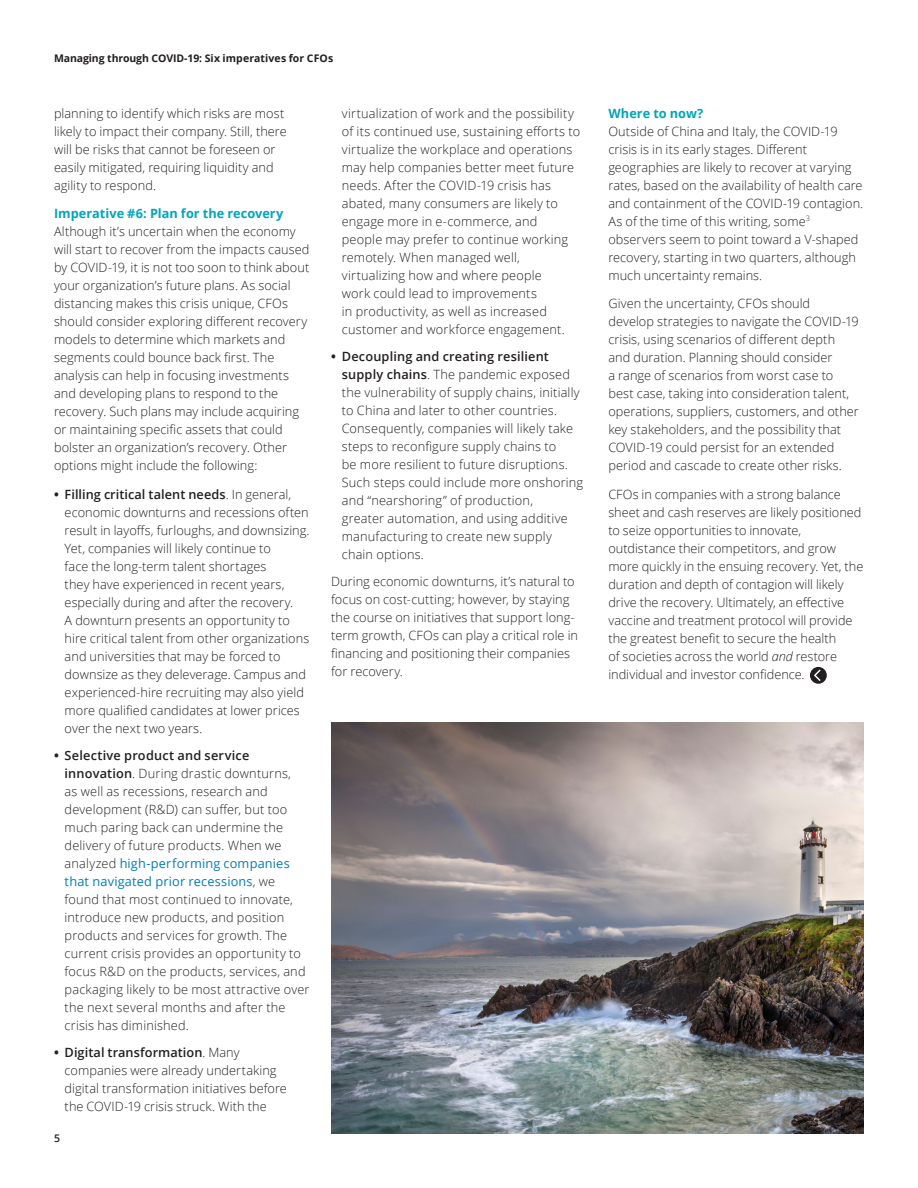
<style>
.page{position:relative;width:918px;height:1188px;background:#fff}
.page>*{position:absolute;margin:0;border:0;box-sizing:border-box;transform-origin:0 0}
.Body_copy__8_5_12pt{font:300 12.75px/18px "Open Sans";letter-spacing:.005em;color:#231f20}
.Subhead_A__8_5_12pt{font:700 12.75px "Open Sans";color:#00a6b9}
.Story_heading_light{font:700 10.5px "Open Sans";letter-spacing:-.01em;color:#231f20}
.Brochure_title___Lef{font:600 10.5px "Open Sans";color:#231f20}
.s1{font-weight:700}
.s2{font-weight:600}
.s3{font-weight:400;color:#007db5}
.s4{font-style:italic}
</style>
<div class="page">
<img style="left:331px;top:722px;width:533px;height:412px">
<svg style="left:810px;top:667px;width:17px;height:17px"></svg>
<svg style="left:813px;top:668px;width:9px;height:14px"></svg>
<p class="Story_heading_light" style="left:54px;top:51px;width:281px">Managing through COVID-19: Six imperatives for CFOs</p>
<p class="Body_copy__8_5_12pt" style="left:54px;top:104px;width:234px">planning to identify which risks are most likely to impact their company. Still, there will be risks that cannot be foreseen or easily mitigated, requiring liquidity and agility to respond.</p>
<p class="Subhead_A__8_5_12pt" style="left:54px;top:205px;width:231px">Imperative #6: Plan for the recovery</p>
<p class="Body_copy__8_5_12pt" style="left:54px;top:222px;width:257px">Although it’s uncertain when the economy will start to recover from the impacts caused by COVID-19, it is not too soon to think about your organization’s future plans. As social distancing makes this crisis unique, CFOs should consider exploring different recovery models to determine which markets and segments could bounce back first. The analysis can help in focusing investments and developing plans to respond to the recovery. Such plans may include acquiring or maintaining specific assets that could bolster an organization’s recovery. Other options might include the following:</p>
<p class="Body_copy__8_5_12pt" style="left:65px;top:485px;width:246px;text-indent:-11px"><span class="s1">•</span> <span class="s2">Filling critical talent needs</span>. In general, economic downturns and recessions often result in layoffs, furloughs, and downsizing.<br>Yet, companies will likely continue to<br>face the long-term talent shortages<br>they have experienced in recent years, especially during and after the recovery.<br>A downturn presents an opportunity to hire critical talent from other organizations and universities that may be forced to downsize as they deleverage. Campus and experienced-hire recruiting may also yield more qualified candidates at lower prices over the next two years.</p>
<p class="Body_copy__8_5_12pt" style="left:65px;top:746px;width:246px;text-indent:-11px"><span class="s1">•</span> <span class="s2">Selective product and service innovation</span>. During drastic downturns,<br>as well as recessions, research and development (R&amp;D) can suffer, but too much paring back can undermine the delivery of future products. When we analyzed <span class="s3">high-performing companies that navigated prior recessions</span>, we found that most continued to innovate, introduce new products, and position products and services for growth. The current crisis provides an opportunity to focus R&amp;D on the products, services, and packaging likely to be most attractive over the next several months and after the crisis has diminished.</p>
<p class="Body_copy__8_5_12pt" style="left:65px;top:1043px;width:224px;text-indent:-11px"><span class="s1">•</span> <span class="s2">Digital transformation</span>. Many companies were already undertaking digital transformation initiatives before the COVID-19 crisis struck. With the</p>
<p class="Brochure_title___Lef" style="left:54px;top:1131px;width:7px">5</p>
<p class="Body_copy__8_5_12pt" style="left:342px;top:104px;width:240px">virtualization of work and the possibility of its continued use, sustaining efforts to virtualize the workplace and operations may help companies better meet future needs. After the COVID-19 crisis has abated, many consumers are likely to engage more in e-commerce, and people may prefer to continue working remotely. When managed well, virtualizing how and where people<br>work could lead to improvements<br>in productivity, as well as increased customer and workforce engagement.</p>
<p class="Body_copy__8_5_12pt" style="left:342px;top:347px;width:243px;text-indent:-11px"><span class="s1">•</span> <span class="s2">Decoupling and creating resilient supply chains</span>. The pandemic exposed the vulnerability of supply chains, initially to China and later to other countries.<br>Consequently, companies will likely take steps to reconfigure supply chains to<br>be more resilient to future disruptions.<br>Such steps could include more onshoring and “nearshoring” of production,<br>greater automation, and using additive manufacturing to create new supply chain options.</p>
<p class="Body_copy__8_5_12pt" style="left:331px;top:572px;width:248px">During economic downturns, it’s natural to focus on cost-cutting; however, by staying the course on initiatives that support long&shy;term growth, CFOs can play a critical role in financing and positioning their companies for recovery.</p>
<p class="Subhead_A__8_5_12pt" style="left:608px;top:104px;width:96px">Where to now?</p>
<p class="Body_copy__8_5_12pt" style="left:608px;top:122px;width:256px">Outside of China and Italy, the COVID-19 crisis is in its early stages. Different geographies are likely to recover at varying rates, based on the availability of health care and containment of the COVID-19 contagion.<br>As of the time of this writing, some<sup>3 </sup>observers seem to point toward a V-shaped recovery, starting in two quarters, although much uncertainty remains.</p>
<p class="Body_copy__8_5_12pt" style="left:608px;top:294px;width:252px">Given the uncertainty, CFOs should develop strategies to navigate the COVID-19 crisis, using scenarios of different depth and duration. Planning should consider<br>a range of scenarios from worst case to best case, taking into consideration talent, operations, suppliers, customers, and other key stakeholders, and the possibility that COVID-19 could persist for an extended period and cascade to create other risks.</p>
<p class="Body_copy__8_5_12pt" style="left:608px;top:485px;width:257px">CFOs in companies with a strong balance sheet and cash reserves are likely positioned to seize opportunities to innovate, outdistance their competitors, and grow more quickly in the ensuing recovery. Yet, the duration and depth of contagion will likely drive the recovery. Ultimately, an effective vaccine and treatment protocol will provide the greatest benefit to secure the health<br>of societies across the world <span class="s4">and</span> restore individual and investor confidence.</p>
</div>
